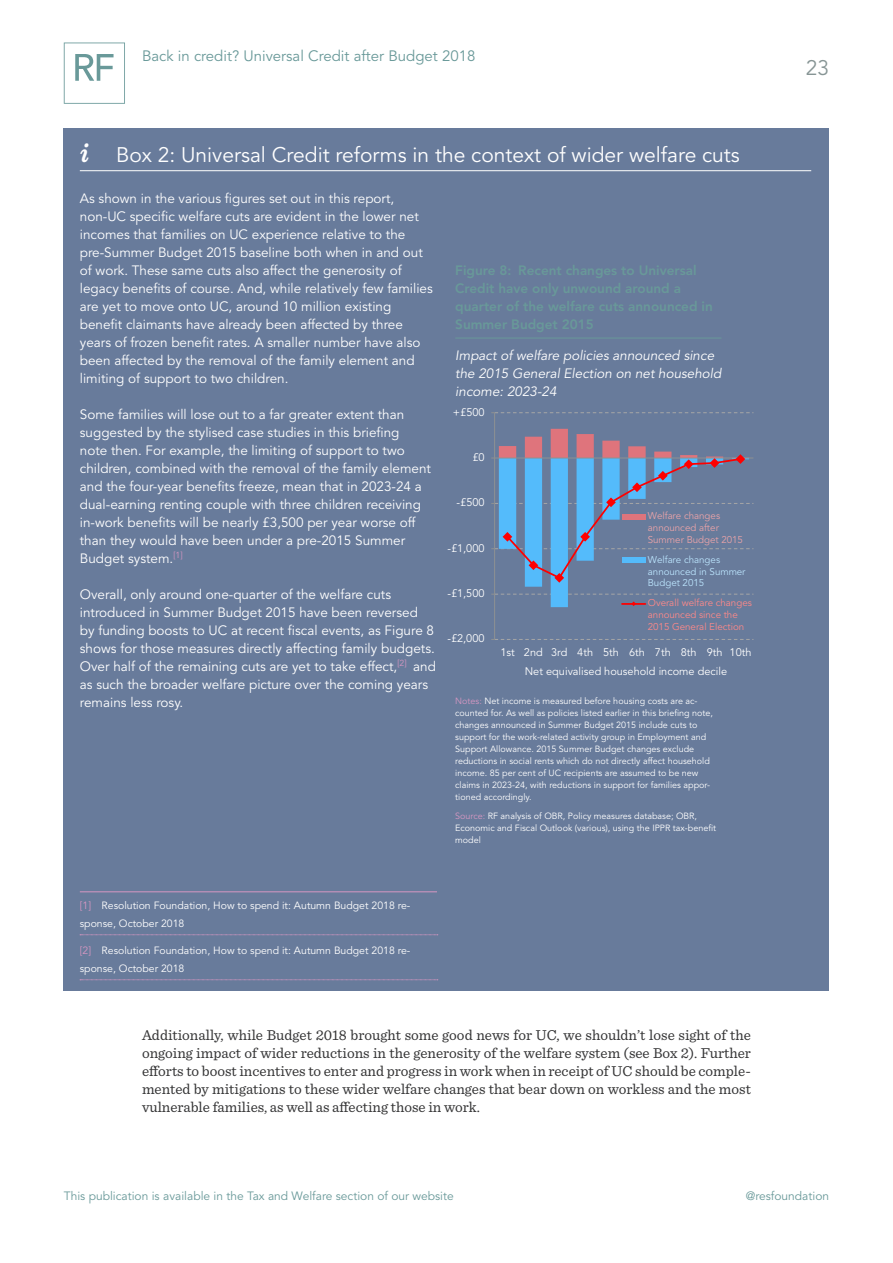
<style>
.page{position:relative;width:893px;height:1263px;background:#fff}
.page>*{position:absolute;margin:0;border:0;box-sizing:border-box;transform-origin:0 0}
.t1{font:21px "Avenir LT Std";color:#fff}
.t2{font:21px "Avenir LT Std";color:#879595}
.body_copy{font:15px/18px "Sentinel";color:#333334;text-align:justify}
.t3{font:15px "Avenir LT Std";color:#699999}
.bright_box_body{font:13.5px/18px "Avenir LT Std";color:#fff}
.t4{font:800 13.5px/18px "Avenir LT Std";color:#699999}
.figure_explainer{font:italic 13.5px/18px "Avenir LT Std";color:#fff}
.t5{font:12px "Avenir LT Std";color:#699999}
.t6{font:10.95px "Avenir LT Std";color:#fff}
.footnotes__for_main{font:10.5px/18px "Avenir LT Std";color:#fff}
.t7{font:9.75px/11.7px "Avenir LT Std";letter-spacing:-.005em;color:#ff8989}
.t8{font:9.75px/11.7px "Avenir LT Std";letter-spacing:-.005em;color:#eaa3a8}
.t9{font:9.75px/11.7px "Avenir LT Std";letter-spacing:-.005em;color:#bbe4fd}
.figure_notes{font:9px/12px "Avenir LT Std";color:#fff}
.s1{font-family:"Sentinel";font-weight:600;font-style:italic;font-size:27px}
.s2{color:#d797c2}
</style>
<div class="page">
<svg style="left:64px;top:43px;width:61px;height:61px"></svg>
<div style="left:63px;top:129px;width:765px;height:862px;background:#687b9b"></div>
<hr style="left:80px;top:170px;width:731px;height:1px;background:#fff">
<hr style="left:80px;top:891px;width:357px;height:1px;background:#d797c2">
<svg style="left:80px;top:934px;width:358px;height:1px"></svg>
<svg style="left:80px;top:979px;width:358px;height:1px"></svg>
<hr style="left:455px;top:338px;width:266px;height:1px;background:#699999">
<hr style="left:494px;top:413px;width:1px;height:226px;background:#8e9192">
<svg style="left:491px;top:639px;width:262px;height:1px"></svg>
<svg style="left:491px;top:412px;width:262px;height:1px"></svg>
<svg style="left:491px;top:429px;width:262px;height:178px"></svg>
<p class="t3" style="left:142px;top:48px;width:335px">Back in credit? Universal Credit after Budget 2018</p>
<p class="t1" style="left:80px;top:142px;width:662px"><span class="s1">i</span> Box 2: Universal Credit reforms in the context of wider welfare cuts</p>
<p class="bright_box_body" style="left:80px;top:190px;width:355px">As shown in the various figures set out in this report, non-UC specific welfare cuts are evident in the lower net incomes that families on UC experience relative to the pre-Summer Budget 2015 baseline both when in and out of work. These same cuts also affect the generosity of legacy benefits of course. And, while relatively few families are yet to move onto UC, around 10 million existing benefit claimants have already been affected by three years of frozen benefit rates. A smaller number have also been affected by the removal of the family element and limiting of support to two children.</p>
<p class="bright_box_body" style="left:80px;top:406px;width:353px">Some families will lose out to a far greater extent than suggested by the stylised case studies in this briefing<br>note then. For example, the limiting of support to two children, combined with the removal of the family element and the four-year benefits freeze, mean that in 2023-24 a dual-earning renting couple with three children receiving in-work benefits will be nearly £3,500 per year worse off than they would have been under a pre-2015 Summer Budget system.<sup>[1]</sup></p>
<p class="bright_box_body" style="left:80px;top:586px;width:358px">Overall, only around one-quarter of the welfare cuts introduced in Summer Budget 2015 have been reversed by funding boosts to UC at recent fiscal events, as Figure 8 shows for those measures directly affecting family budgets.<br>Over half of the remaining cuts are yet to take effect,<sup>[2]</sup> and as such the broader welfare picture over the coming years remains less rosy.</p>
<p class="t4" style="left:455px;top:261px;width:259px">Figure 8: Recent changes to Universal<br>Credit have only unwound around a quarter of the welfare cuts announced in<br>Summer Budget 2015</p>
<p class="figure_explainer" style="left:455px;top:347px;width:268px">Impact of welfare policies announced since the 2015 General Election on net household income: 2023-24</p>
<p class="t6" style="left:453px;top:405px;width:33px">+£500</p>
<p class="t6" style="left:472px;top:451px;width:14px">£0</p>
<p class="t6" style="left:457px;top:496px;width:29px">-£500</p>
<p class="t8" style="left:648px;top:510px;width:97px">Welfare changes announced after<br>Summer Budget 2015</p>
<p class="t9" style="left:648px;top:554px;width:99px">Welfare changes announced in Summer<br>Budget 2015</p>
<p class="t7" style="left:648px;top:597px;width:106px">Overall welfare changes announced since the<br>2015 General Election</p>
<p class="t6" style="left:525px;top:664px;width:204px">Net equivalised household income decile</p>
<p class="t6" style="left:447px;top:541px;width:39px">-£1,000</p>
<p class="t6" style="left:447px;top:587px;width:39px">-£1,500</p>
<p class="t6" style="left:447px;top:632px;width:39px">-£2,000</p>
<p class="t6" style="left:500px;top:646px;width:253px">1st 2nd 3rd 4th 5th 6th 7th 8th 9th 10th</p>
<p class="figure_notes" style="left:455px;top:695px;width:259px"><span class="s2">Notes:</span> Net income is measured before housing costs are ac&shy;counted for. As well as policies listed earlier in this briefing note, changes announced in Summer Budget 2015 include cuts to support for the work-related activity group in Employment and Support Allowance. 2015 Summer Budget changes exclude reductions in social rents which do not directly affect household income. 85 per cent of UC recipients are assumed to be new claims in 2023-24, with reductions in support for families appor&shy;tioned accordingly.</p>
<p class="figure_notes" style="left:455px;top:810px;width:262px"><span class="s2">Source:</span> RF analysis of OBR, Policy measures database; OBR,<br>Economic and Fiscal Outlook (various), using the IPPR tax-benefit model</p>
<p class="footnotes__for_main" style="left:80px;top:897px;width:332px"><span class="s2">[1]</span> Resolution Foundation, How to spend it: Autumn Budget 2018 re&shy;sponse, October 2018</p>
<p class="footnotes__for_main" style="left:80px;top:942px;width:332px"><span class="s2">[2]</span> Resolution Foundation, How to spend it: Autumn Budget 2018 re&shy;sponse, October 2018</p>
<p class="body_copy" style="left:142px;top:1025px;width:610px">Additionally, while Budget 2018 brought some good news for UC, we shouldn’t lose sight of the ongoing impact of wider reductions in the generosity of the welfare system (see Box 2). Further efforts to boost incentives to enter and progress in work when in receipt of UC should be comple&shy;mented by mitigations to these wider welfare changes that bear down on workless and the most vulnerable families, as well as affecting those in work.</p>
<h1 class="t2" style="left:806px;top:56px;width:25px">23</h1>
<p class="t5" style="left:64px;top:1189px;width:391px">This publication is available in the Tax and Welfare section of our website</p>
<p class="t5" style="left:746px;top:1189px;width:85px">@resfoundation</p>
</div>
